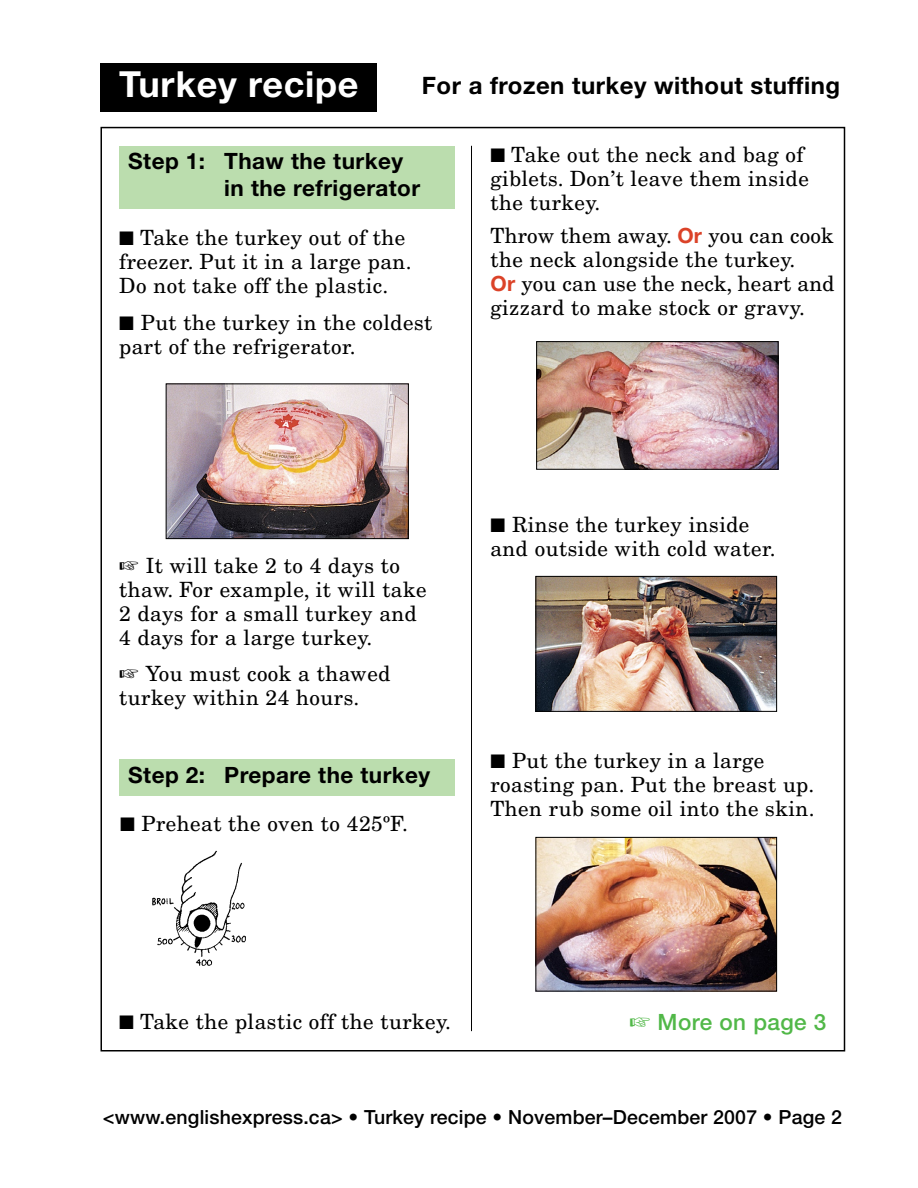
<style>
.page{position:relative;width:918px;height:1188px;background:#fff}
.page>*{position:absolute;margin:0;border:0;box-sizing:border-box;transform-origin:0 0}
.t1{font:700 36px "Helvetica Neue";letter-spacing:.02em;color:#fff}
.t2{font:700 24px "Helvetica Neue";letter-spacing:.02em;color:#000}
.t3{font:700 22.5px/27px "Helvetica Neue";letter-spacing:.02em;color:#000}
.t4{font:500 22.5px "Helvetica Neue";letter-spacing:.02em;color:#51b848}
.t5{font:21px/24px "New Century Schlbk";letter-spacing:.025em;color:#000}
.t6{font:500 19.5px "Helvetica Neue";letter-spacing:.01em;color:#000}
.s1{font-family:"Helvetica Neue";font-weight:700;color:#db4228}
</style>
<div class="page">
<div style="left:100px;top:63px;width:277px;height:49px;background:#000"></div>
<div style="left:119px;top:146px;width:335px;height:63px;background:#bbddae"></div>
<img style="left:168px;top:386px;width:239px;height:151px">
<div style="left:166px;top:384px;width:243px;height:155px;border:1px solid #000"></div>
<img style="left:538px;top:343px;width:238px;height:125px">
<div style="left:536px;top:341px;width:242px;height:129px;border:1px solid #000"></div>
<div style="left:119px;top:759px;width:335px;height:37px;background:#bbddae"></div>
<img style="left:152px;top:850px;width:94px;height:116px">
<img style="left:538px;top:578px;width:237px;height:132px">
<div style="left:536px;top:576px;width:241px;height:136px;border:1px solid #000"></div>
<img style="left:538px;top:839px;width:237px;height:151px">
<div style="left:536px;top:837px;width:241px;height:155px;border:1px solid #000"></div>
<hr style="left:471px;top:146px;width:1px;height:885px;background:#000">
<h1 class="t1" style="left:119px;top:62px;width:241px">Turkey recipe</h1>
<p class="t2" style="left:422px;top:70px;width:420px">For a frozen turkey without stuffing</p>
<p class="t3" style="left:224px;top:147px;width:197px;text-indent:-96px">Step 1: Thaw the turkey in the refrigerator</p>
<p class="t5" style="left:119px;top:226px;width:294px">■ Take the turkey out of the freezer. Put it in a large pan.<br>Do not take off the plastic.</p>
<p class="t5" style="left:119px;top:311px;width:315px">■ Put the turkey in the coldest part of the refrigerator.</p>
<p class="t5" style="left:490px;top:143px;width:320px">■ Take out the neck and bag of giblets. Don’t leave them inside the turkey.</p>
<p class="t5" style="left:490px;top:224px;width:346px">Throw them away. <span class="s1">Or</span> you can cook the neck alongside the turkey.<br><span class="s1">Or</span> you can use the neck, heart and gizzard to make stock or gravy.</p>
<p class="t5" style="left:119px;top:554px;width:309px;text-indent:27px">It will take 2 to 4 days to thaw. For example, it will take<br>2 days for a small turkey and<br>4 days for a large turkey.</p>
<p class="t5" style="left:119px;top:662px;width:273px;text-indent:27px">You must cook a thawed turkey within 24 hours.</p>
<p class="t3" style="left:128px;top:761px;width:304px">Step 2: Prepare the turkey</p>
<p class="t5" style="left:120px;top:811px;width:289px">■ Preheat the oven to 425ºF.</p>
<p class="t5" style="left:490px;top:513px;width:287px">■ Rinse the turkey inside and outside with cold water.</p>
<p class="t5" style="left:490px;top:749px;width:326px">■ Put the turkey in a large roasting pan. Put the breast up.<br>Then rub some oil into the skin.</p>
<p class="t5" style="left:119px;top:1010px;width:333px">■ Take the plastic off the turkey.</p>
<p class="t4" style="left:658px;top:1009px;width:170px">More on page 3</p>
<p class="t6" style="left:103px;top:1105px;width:741px">&lt;www.englishexpress.ca&gt; • Turkey recipe • November–December 2007 • Page 2</p>
</div>
